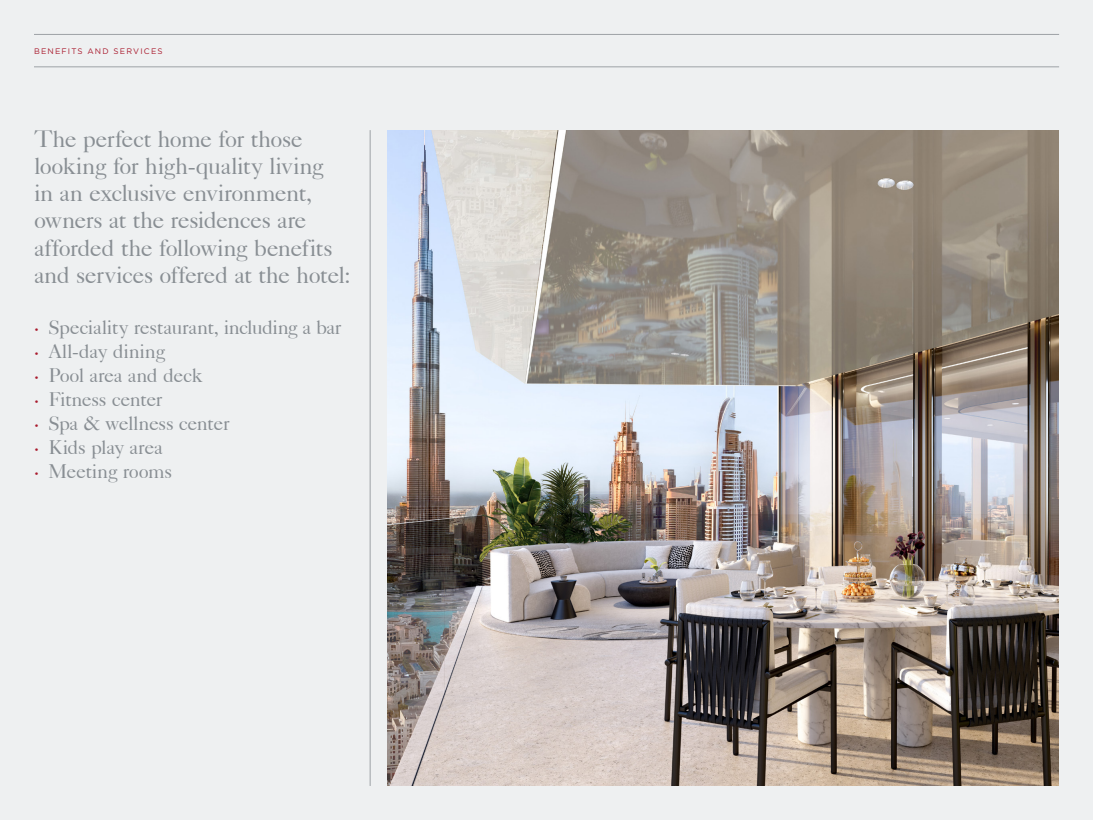
<style>
.page{position:relative;width:1093px;height:820px;background:#fff}
.page>*{position:absolute;margin:0;border:0;box-sizing:border-box;transform-origin:0 0}
.t1{font:24px/27.2px "Caslon 540";letter-spacing:-.03em;color:#888e93}
.t2{font:20px/24px "Caslon 540";letter-spacing:-.025em;color:#888e93}
.t3{font:8px "Gotham";letter-spacing:.145em;color:#a91a2d}
.s1{color:#a91a2d}
</style>
<div class="page">
<div style="left:0;top:0;width:1093px;height:819px;background:#eef0f1"></div>
<img style="left:387px;top:130px;width:672px;height:655px">
<hr style="left:34px;top:34px;width:1025px;height:1px;background:#9da2a6">
<hr style="left:34px;top:66px;width:1025px;height:1px;background:#9da2a6">
<hr style="left:370px;top:130px;width:1px;height:655px;background:#9da2a6">
<p class="t3" style="left:34px;top:46px;width:130px">BENEFITS AND SERVICES</p>
<p class="t1" style="left:34px;top:124px;width:318px">The perfect home for those looking for high-quality living<br>in an exclusive environment, owners at the residences are afforded the following benefits and services offered at the hotel:</p>
<p class="t2" style="left:34px;top:314px;width:309px"><span class="s1">∙</span> Speciality restaurant, including a bar <span class="s1">∙</span> All-day dining<br><span class="s1">∙</span> Pool area and deck<br><span class="s1">∙</span> Fitness center<br><span class="s1">∙</span> Spa &amp; wellness center<br><span class="s1">∙</span> Kids play area<br><span class="s1">∙</span> Meeting rooms</p>
</div>
